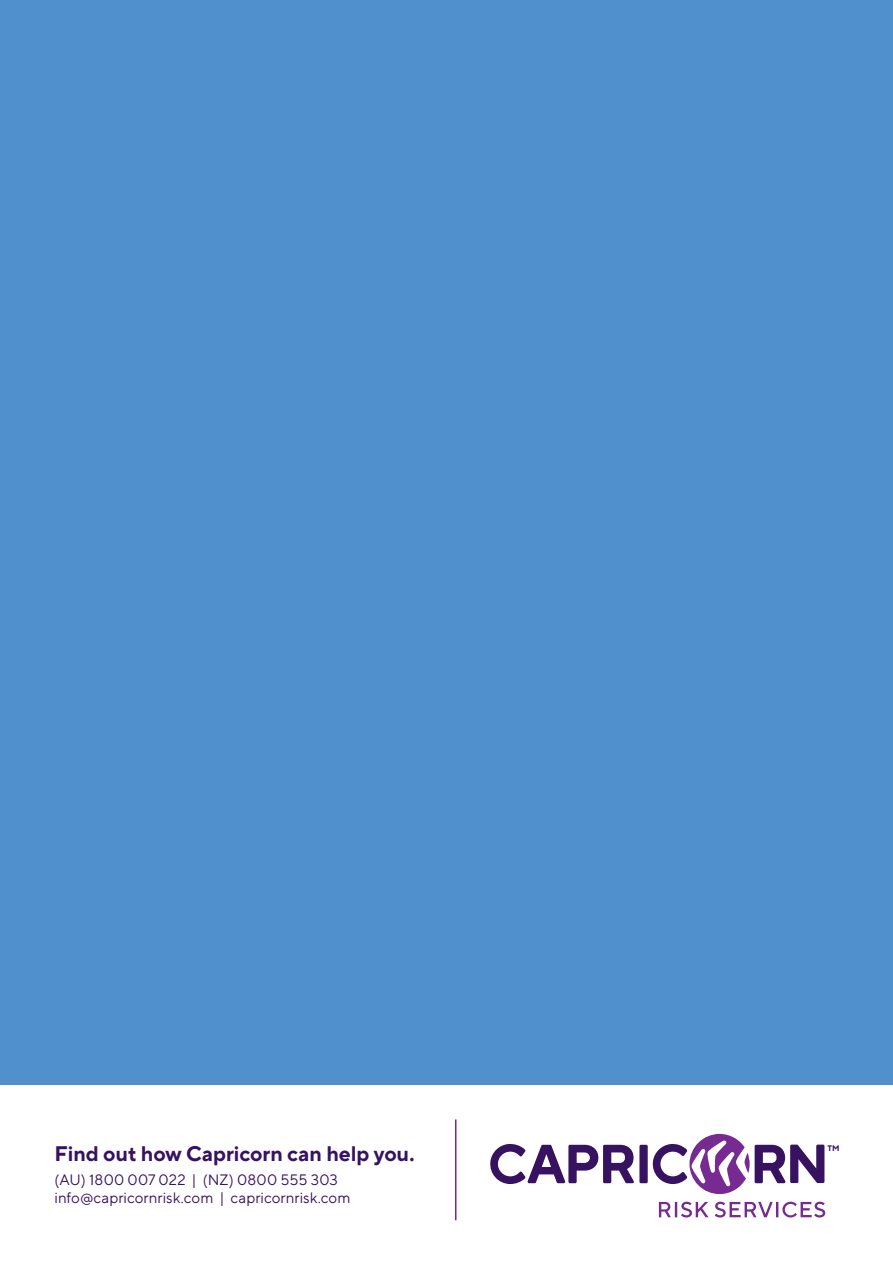
<style>
.page{position:relative;width:893px;height:1263px;background:#fff}
.page>*{position:absolute;margin:0;border:0;box-sizing:border-box;transform-origin:0 0}
.t1{font:700 21px "TT Norms Pro";letter-spacing:-.005em;color:#371260}
.t2{font:15px "TT Norms Pro";letter-spacing:.005em;color:#371260}
.t3{font:700 7.95px "TT Norms Pro";color:#371260}
</style>
<div class="page">
<hr style="left:455px;top:1119px;width:1px;height:101px;background:#77278d">
<div style="left:639px;top:1145px;width:9px;height:38px;background:#371260"></div>
<svg style="left:490px;top:1144px;width:144px;height:40px"></svg>
<svg style="left:652px;top:1134px;width:172px;height:60px"></svg>
<svg style="left:659px;top:1202px;width:49px;height:15px"></svg>
<svg style="left:715px;top:1202px;width:110px;height:15px"></svg>
<div style="left:0;top:0;width:893px;height:1084px;background:#5090cc"></div>
<p class="t1" style="left:55px;top:1139px;width:361px">Find out how Capricorn can help you.</p>
<p class="t2" style="left:55px;top:1170px;width:285px">(AU) 1800 007 022 | (NZ) 0800 555 303</p>
<p class="t2" style="left:55px;top:1188px;width:297px">info@capricornrisk.com | capricornrisk.com</p>
<p class="t3" style="left:827px;top:1143px;width:14px">TM</p>
</div>
